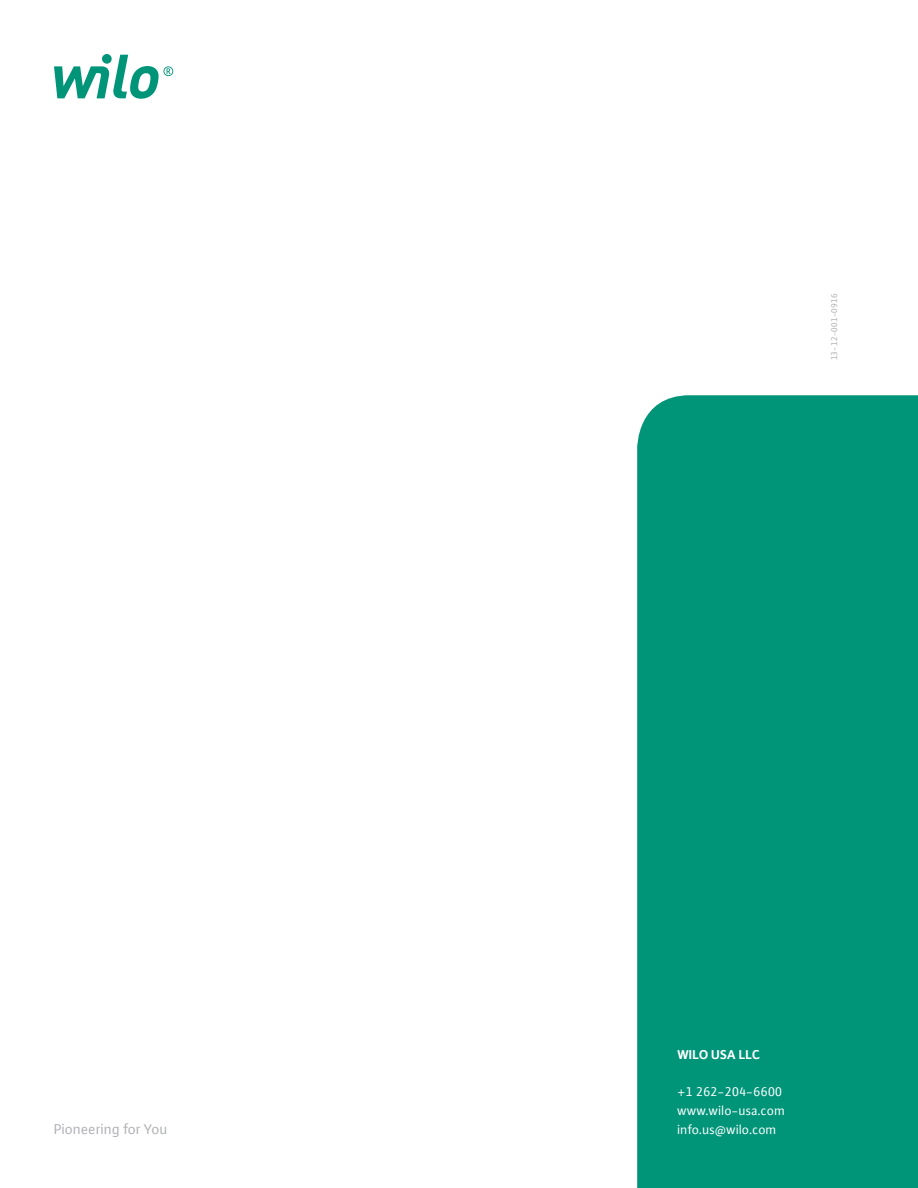
<style>
.page{position:relative;width:918px;height:1188px;background:#fff}
.page>*{position:absolute;margin:0;border:0;box-sizing:border-box;transform-origin:0 0}
.t1{font:15px "WILO Plus FM";color:#b0b1b5}
.t2{font:13.5px/18.8px "WILO Plus FM";color:#fff}
.t3{font:700 13.5px "WILO Plus FM";color:#fff}
.t4{font:9px "WILO Plus FM";color:#b0b1b5}
</style>
<div class="page">
<div style="left:637px;top:395px;width:281px;height:793px;background:#009479"></div>
<svg style="left:54px;top:54px;width:119px;height:45px"></svg>
<p class="t4" style="left:828px;top:360px;width:69px;rotate:-90deg">13-12-001-0916</p>
<p class="t3" style="left:677px;top:1045px;width:84px">WILO USA LLC</p>
<p class="t2" style="left:677px;top:1082px;width:109px">+1 262-204-6600 www.wilo-usa.com</p>
<p class="t1" style="left:54px;top:1120px;width:115px">Pioneering for You</p>
<p class="t2" style="left:677px;top:1120px;width:101px">info.us@wilo.com</p>
</div>
